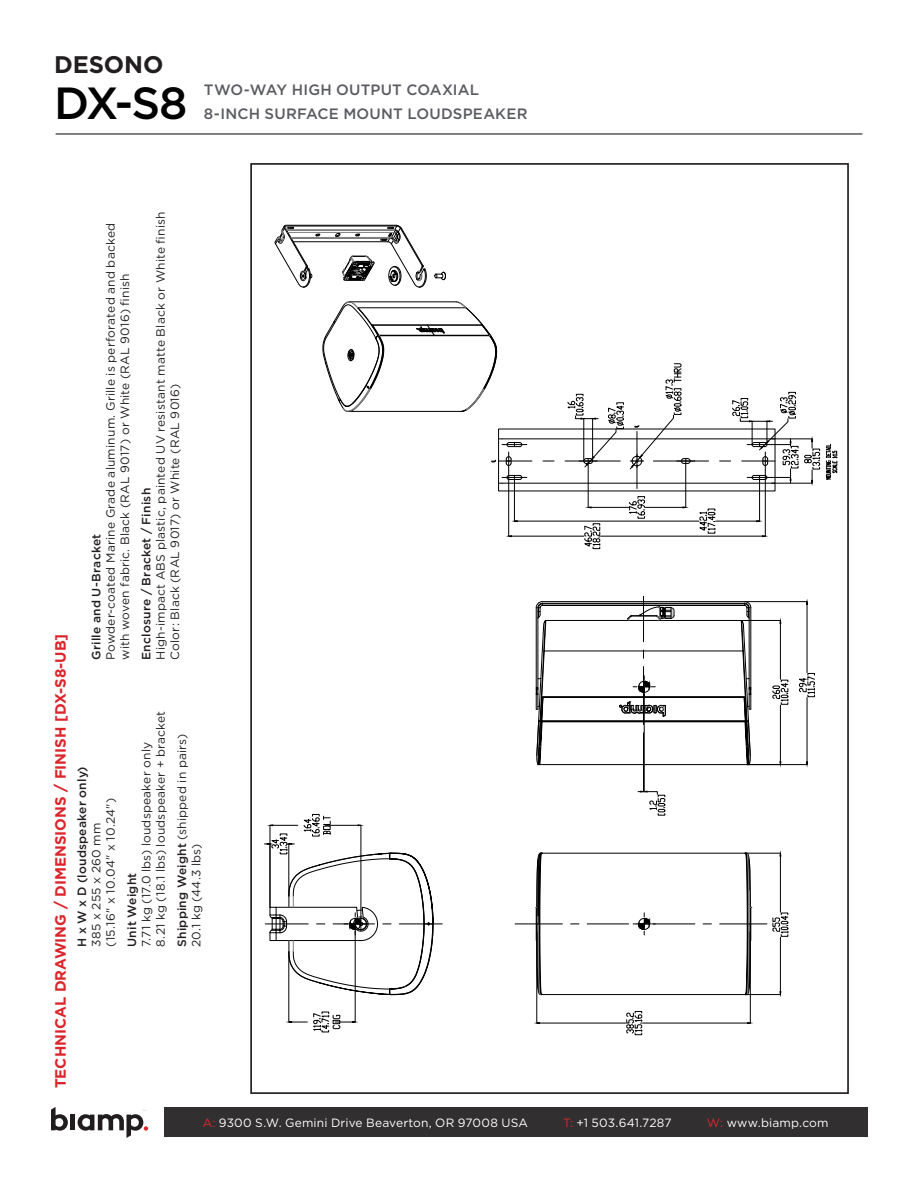
<style>
.page{position:relative;width:918px;height:1188px;background:#fff}
.page>*{position:absolute;margin:0;border:0;box-sizing:border-box;transform-origin:0 0}
.Model-following_pages{font:500 45px "Gotham";color:#000}
.t1{font:700 24px "Gotham";color:#231f20}
.Product_description{font:500 15px "Gotham";letter-spacing:.01em;color:#5a5c61}
.Heading-10pt{font:700 15px "Gotham";color:#d9272d}
.text_8_pt-_no_spacing{font:12px/14.4px "Gotham";letter-spacing:.015em;color:#231f20}
.text_8_pt-_no_spacing-2{font:500 12px "Gotham";letter-spacing:.015em;color:#231f20}
.t2{font:12px "Gotham";letter-spacing:.015em;color:#fff}
.Call-outs_L__8_pt{font:12px/14.4px "Gotham";letter-spacing:.025em;color:#231f20}
.s1{font-weight:500}
.s2{color:#d9272d}
</style>
<div class="page">
<svg style="left:51px;top:1107px;width:17px;height:24px"></svg>
<div style="left:70px;top:1115px;width:5px;height:15px;background:#211d1e"></div>
<svg style="left:78px;top:1110px;width:70px;height:28px"></svg>
<div style="left:164px;top:1107px;width:704px;height:30px;background:#312f30"></div>
<hr style="left:56px;top:133px;width:806px;height:2px;background:#231f20">
<svg style="left:264px;top:224px;width:574px;height:812px"></svg>
<h2 class="t1" style="left:54px;top:49px;width:111px">DESONO</h2>
<p class="Model-following_pages" style="left:54px;top:74px;width:135px">DX-S8</p>
<p class="Product_description" style="left:204px;top:80px;width:277px">TWO-WAY HIGH OUTPUT COAXIAL</p>
<p class="Product_description" style="left:204px;top:104px;width:325px">8-INCH SURFACE MOUNT LOUDSPEAKER</p>
<p class="Heading-10pt" style="left:51px;top:1088px;width:456px;rotate:-90deg">TECHNICAL DRAWING / DIMENSIONS / FINISH [DX-S8-UB]</p>
<p class="text_8_pt-_no_spacing" style="left:103px;top:660px;width:438px;rotate:-90deg">Powder-coated Marine Grade aluminum. Grille is perforated and backed with woven fabric. Black (RAL 9017) or White (RAL 9016) finish</p>
<p class="text_8_pt-_no_spacing-2" style="left:88px;top:660px;width:127px;rotate:-90deg">Grille and U-Bracket</p>
<p class="text_8_pt-_no_spacing" style="left:153px;top:660px;width:450px;rotate:-90deg">High-impact ABS plastic, painted UV resistant matte Black or White finish</p>
<p class="text_8_pt-_no_spacing" style="left:168px;top:660px;width:277px;rotate:-90deg">Color: Black (RAL 9017) or White (RAL 9016)</p>
<p class="text_8_pt-_no_spacing-2" style="left:138px;top:660px;width:173px;rotate:-90deg">Enclosure / Bracket / Finish</p>
<p class="text_8_pt-_no_spacing-2" style="left:74px;top:947px;width:182px;rotate:-90deg">H x W x D (loudspeaker only)</p>
<p class="Call-outs_L__8_pt" style="left:89px;top:947px;width:151px;rotate:-90deg">385 x 255 x 260 mm (15.16" x 10.04" x 10.24")</p>
<p class="text_8_pt-_no_spacing" style="left:139px;top:947px;width:237px;rotate:-90deg">7.71 kg (17.0 lbs) loudspeaker only<br>8.21 kg (18.1 lbs) loudspeaker + bracket</p>
<p class="text_8_pt-_no_spacing-2" style="left:124px;top:947px;width:76px;rotate:-90deg">Unit Weight</p>
<p class="text_8_pt-_no_spacing" style="left:174px;top:947px;width:214px;rotate:-90deg"><span class="s1">Shipping Weight</span> (shipped in pairs)</p>
<p class="text_8_pt-_no_spacing" style="left:189px;top:947px;width:104px;rotate:-90deg">20.1 kg (44.3 lbs)</p>
<p class="t2" style="left:203px;top:1115px;width:327px"><span class="s2">A:</span> 9300 S.W. Gemini Drive Beaverton, OR 97008 USA</p>
<p class="t2" style="left:563px;top:1115px;width:110px"><span class="s2">T:</span> +1 503.641.7287</p>
<p class="t2" style="left:707px;top:1115px;width:123px"><span class="s2">W:</span> www.biamp.com</p>
</div>
